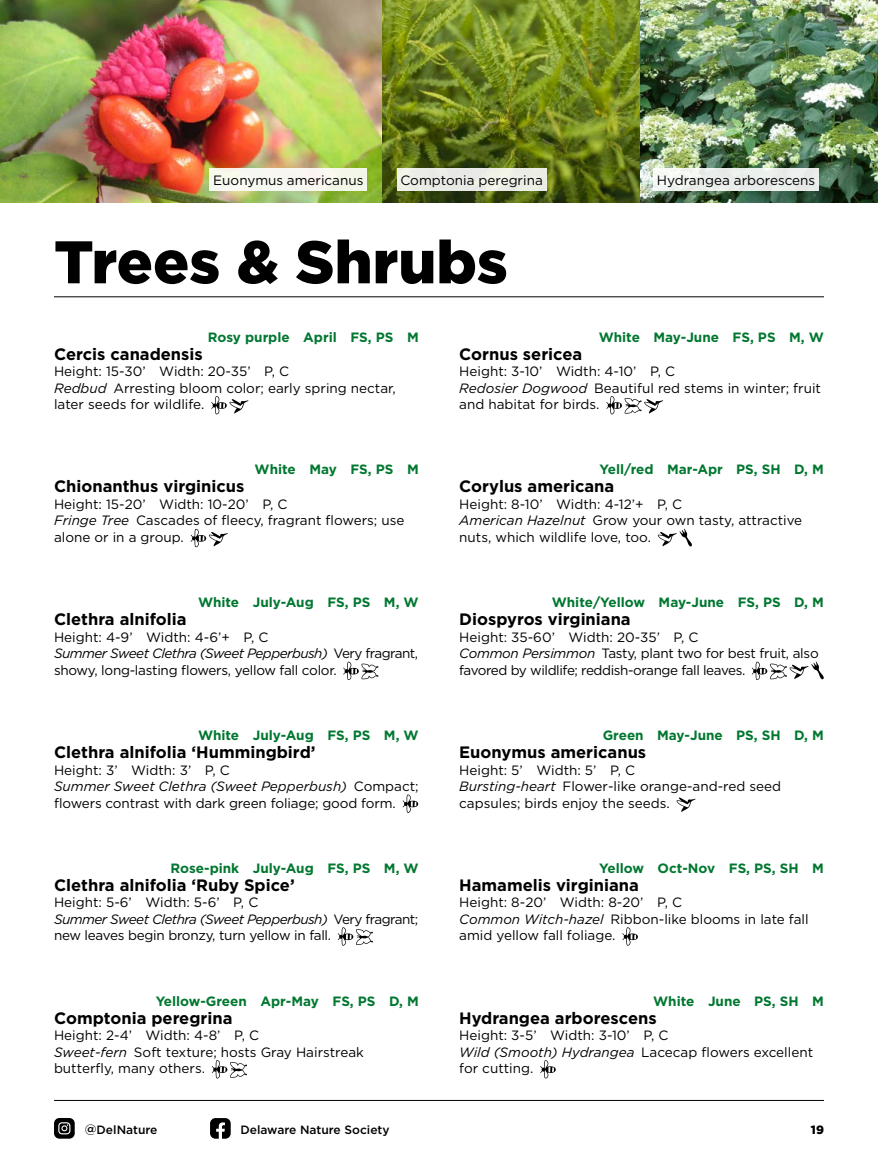
<style>
.page{position:relative;width:878px;height:1161px;background:#fff}
.page>*{position:absolute;margin:0;border:0;box-sizing:border-box;transform-origin:0 0}
.t1{font:900 60px "Gotham";color:#000}
.t2{font:700 16.5px "Gotham";color:#000}
.t3{font:13.5px/16.5px "Gotham";color:#000}
.t4{font:700 13.5px "Gotham";color:#007730}
.t5{font:13.5px/16.5px "Gotham";letter-spacing:-.02em;color:#000}
.t6{font:13.5px/16.5px "Gotham";letter-spacing:-.03em;color:#000}
.t7{font:500 12px "Gotham";color:#000}
.t8{font:900 12px "Gotham";color:#000}
.s1{font-style:italic}
</style>
<div class="page">
<hr style="left:54px;top:1100px;width:770px;height:1px;background:#000">
<svg style="left:210px;top:1118px;width:21px;height:21px"></svg>
<svg style="left:54px;top:1118px;width:21px;height:21px"></svg>
<img style="left:0;top:0;width:383px;height:202px">
<img style="left:639px;top:0;width:239px;height:202px">
<img style="left:383px;top:0;width:256px;height:202px">
<div style="left:210px;top:168px;width:157px;height:22px;background:#f7f7f1"></div>
<div style="left:397px;top:168px;width:149px;height:22px;background:#ebede6"></div>
<div style="left:653px;top:168px;width:165px;height:22px;background:linear-gradient(to right,#f3f6f2,#e5e8e6)"></div>
<hr style="left:54px;top:297px;width:770px;height:1px;background:#000">
<svg style="left:211px;top:396px;width:37px;height:18px"></svg>
<svg style="left:191px;top:529px;width:37px;height:18px"></svg>
<svg style="left:343px;top:662px;width:35px;height:18px"></svg>
<svg style="left:402px;top:794px;width:16px;height:19px"></svg>
<svg style="left:338px;top:927px;width:35px;height:19px"></svg>
<svg style="left:212px;top:1060px;width:35px;height:19px"></svg>
<svg style="left:606px;top:396px;width:57px;height:18px"></svg>
<svg style="left:657px;top:529px;width:35px;height:17px"></svg>
<svg style="left:751px;top:661px;width:72px;height:19px"></svg>
<svg style="left:676px;top:798px;width:19px;height:14px"></svg>
<svg style="left:622px;top:927px;width:16px;height:19px"></svg>
<svg style="left:540px;top:1060px;width:15px;height:19px"></svg>
<p class="t3" style="left:213px;top:171px;width:152px">Euonymus americanus</p>
<p class="t3" style="left:400px;top:171px;width:144px">Comptonia peregrina</p>
<p class="t3" style="left:657px;top:171px;width:160px">Hydrangea arborescens</p>
<h1 class="t1" style="left:54px;top:221px;width:455px">Trees &amp; Shrubs</h1>
<p class="t4" style="left:208px;top:328px;width:212px">Rosy purple April FS, PS M</p>
<p class="t4" style="left:598px;top:328px;width:227px">White May-June FS, PS M, W</p>
<p class="t2" style="left:54px;top:343px;width:150px">Cercis canadensis</p>
<p class="t3" style="left:54px;top:363px;width:343px">Height: 15-30’ Width: 20-35’ P, C<br><span class="s1">Redbud</span> Arresting bloom color; early spring nectar, later seeds for wildlife.</p>
<p class="t4" style="left:255px;top:461px;width:165px">White May FS, PS M</p>
<p class="t2" style="left:54px;top:476px;width:192px">Chionanthus virginicus</p>
<p class="t3" style="left:54px;top:496px;width:352px">Height: 15-20’ Width: 10-20’ P, C<br><span class="s1">Fringe Tree</span> Cascades of fleecy, fragrant flowers; use alone or in a group.</p>
<p class="t4" style="left:198px;top:593px;width:222px">White July-Aug FS, PS M, W</p>
<p class="t2" style="left:54px;top:609px;width:134px">Clethra alnifolia</p>
<p class="t5" style="left:54px;top:628px;width:365px">Height: 4-9’ Width: 4-6’+ P, C<br><span class="s1">Summer Sweet Clethra (Sweet Pepperbush)</span> Very fragrant, showy, long-lasting flowers, yellow fall color.</p>
<p class="t4" style="left:198px;top:726px;width:222px">White July-Aug FS, PS M, W</p>
<p class="t2" style="left:54px;top:741px;width:263px">Clethra alnifolia ‘Hummingbird’</p>
<p class="t3" style="left:54px;top:761px;width:366px">Height: 3’ Width: 3’ P, C<br><span class="s1">Summer Sweet Clethra (Sweet Pepperbush)</span> Compact; flowers contrast with dark green foliage; good form.</p>
<p class="t4" style="left:170px;top:859px;width:250px">Rose-pink July-Aug FS, PS M, W</p>
<p class="t2" style="left:54px;top:874px;width:242px">Clethra alnifolia ‘Ruby Spice’</p>
<p class="t5" style="left:54px;top:894px;width:366px">Height: 5-6’ Width: 5-6’ P, C<br><span class="s1">Summer Sweet Clethra (Sweet Pepperbush)</span> Very fragrant; new leaves begin bronzy, turn yellow in fall.</p>
<p class="t4" style="left:156px;top:992px;width:264px">Yellow-Green Apr-May FS, PS D, M</p>
<p class="t2" style="left:54px;top:1007px;width:180px">Comptonia peregrina</p>
<p class="t3" style="left:54px;top:1027px;width:311px">Height: 2-4’ Width: 4-8’ P, C<br><span class="s1">Sweet-fern</span> Soft texture; hosts Gray Hairstreak butterfly, many others.</p>
<p class="t2" style="left:459px;top:343px;width:124px">Cornus sericea</p>
<p class="t3" style="left:459px;top:363px;width:363px">Height: 3-10’ Width: 4-10’ P, C<br><span class="s1">Redosier Dogwood</span> Beautiful red stems in winter; fruit and habitat for birds.</p>
<p class="t4" style="left:599px;top:461px;width:226px">Yell/red Mar-Apr PS, SH D, M</p>
<p class="t2" style="left:459px;top:476px;width:156px">Corylus americana</p>
<p class="t3" style="left:459px;top:496px;width:344px">Height: 8-10’ Width: 4-12’+ P, C<br><span class="s1">American Hazelnut</span> Grow your own tasty, attractive nuts, which wildlife love, too.</p>
<p class="t4" style="left:552px;top:593px;width:273px">White/Yellow May-June FS, PS D, M</p>
<p class="t2" style="left:459px;top:609px;width:173px">Diospyros virginiana</p>
<p class="t6" style="left:459px;top:628px;width:361px">Height: 35-60’ Width: 20-35’ P, C<br><span class="s1">Common Persimmon</span> Tasty, plant two for best fruit, also favored by wildlife; reddish-orange fall leaves.</p>
<p class="t4" style="left:602px;top:726px;width:223px">Green May-June PS, SH D, M</p>
<p class="t2" style="left:459px;top:741px;width:188px">Euonymus americanus</p>
<p class="t3" style="left:459px;top:761px;width:323px">Height: 5’ Width: 5’ P, C<br><span class="s1">Bursting-heart</span> Flower-like orange-and-red seed capsules; birds enjoy the seeds.</p>
<p class="t4" style="left:599px;top:859px;width:226px">Yellow Oct-Nov FS, PS, SH M</p>
<p class="t2" style="left:459px;top:874px;width:181px">Hamamelis virginiana</p>
<p class="t3" style="left:459px;top:894px;width:351px">Height: 8-20’ Width: 8-20’ P, C<br><span class="s1">Common Witch-hazel</span> Ribbon-like blooms in late fall amid yellow fall foliage.</p>
<p class="t4" style="left:653px;top:992px;width:172px">White June PS, SH M</p>
<p class="t2" style="left:459px;top:1007px;width:199px">Hydrangea arborescens</p>
<p class="t3" style="left:459px;top:1027px;width:355px">Height: 3-5’ Width: 3-10’ P, C<br><span class="s1">Wild (Smooth) Hydrangea</span> Lacecap flowers excellent for cutting.</p>
<p class="t7" style="left:85px;top:1122px;width:74px">@DelNature</p>
<p class="t7" style="left:240px;top:1122px;width:151px">Delaware Nature Society</p>
<p class="t8" style="left:810px;top:1122px;width:15px">19</p>
</div>
